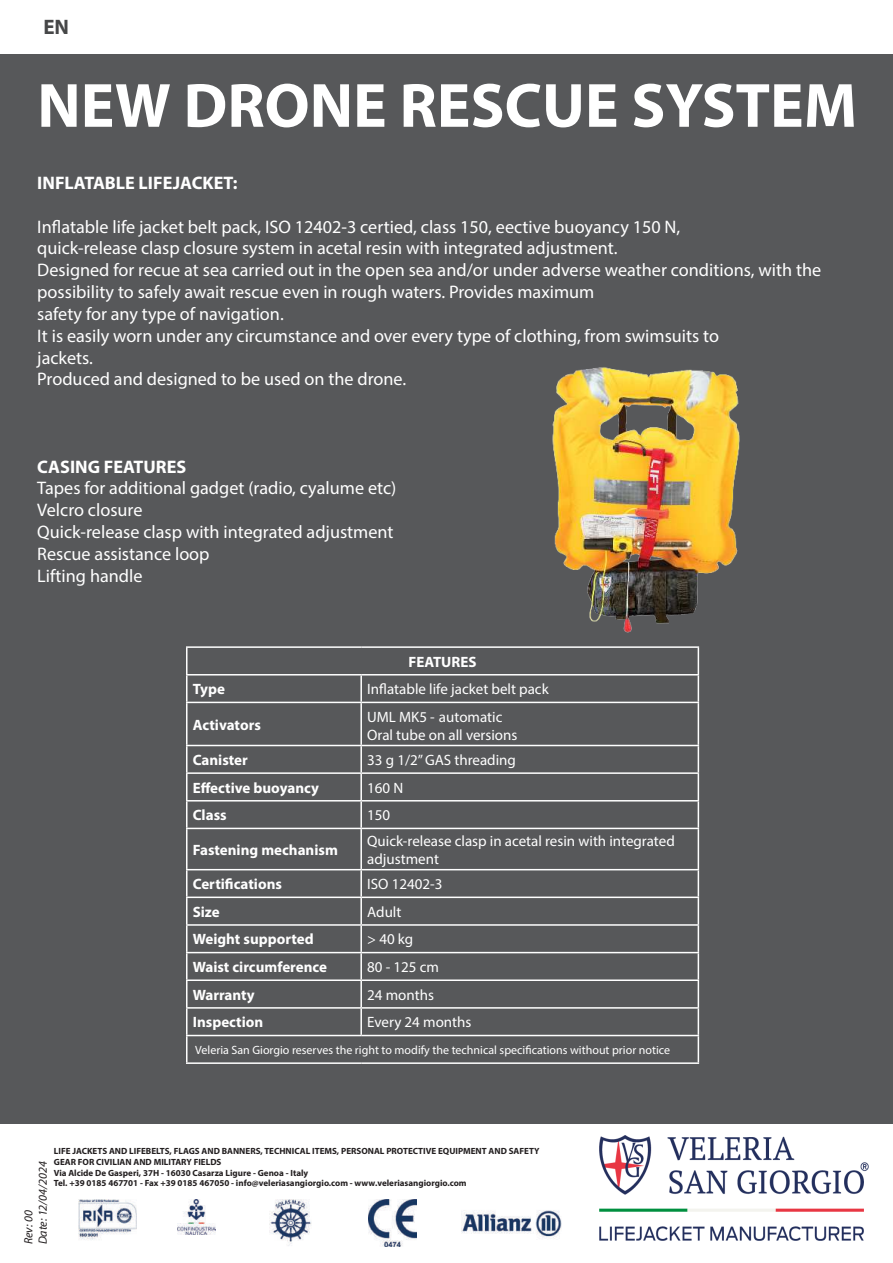
<style>
.page{position:relative;width:893px;height:1263px;background:#fff}
.page>*{position:absolute;margin:0;border:0;box-sizing:border-box;transform-origin:0 0}
.t1{font:700 63px "Myriad Pro";color:#fff}
.t2{font:700 21px "Myriad Pro";color:#464748}
.t3{font:18.15px/21.8px "Myriad Pro";color:#fff}
.t4{font:700 18.15px "Myriad Pro";color:#fff}
.t5{font:15px/18px "Myriad Pro";color:#fff}
.t6{font:700 15px "Myriad Pro";color:#fff}
.t7{font:12px "Myriad Pro";color:#fff}
.t8{font:italic 12px/14.4px "Myriad Pro";color:#231f20}
.t9{font:700 9px/10.8px "Myriad Pro";color:#231f20}
</style>
<div class="page">
<div style="left:0;top:54px;width:893px;height:1069px;background:#57585a"></div>
<img style="left:599px;top:1135px;width:270px;height:106px">
<img style="left:79px;top:1200px;width:58px;height:40px">
<img style="left:269px;top:1200px;width:43px;height:46px">
<img style="left:177px;top:1200px;width:38px;height:34px">
<img style="left:369px;top:1200px;width:48px;height:47px">
<img style="left:461px;top:1210px;width:100px;height:29px">
<img style="left:552px;top:367px;width:188px;height:266px">
<hr style="left:186px;top:646px;width:175px;height:2px;background:#fff">
<hr style="left:361px;top:646px;width:338px;height:2px;background:#fff">
<hr style="left:186px;top:674px;width:175px;height:1px;background:#fff">
<svg style="left:186px;top:648px;width:1px;height:54px"></svg>
<hr style="left:361px;top:674px;width:338px;height:1px;background:#fff">
<hr style="left:360px;top:675px;width:2px;height:27px;background:#fff">
<svg style="left:698px;top:648px;width:1px;height:54px"></svg>
<hr style="left:186px;top:702px;width:175px;height:1px;background:#fff">
<hr style="left:186px;top:703px;width:1px;height:42px;background:#fff">
<hr style="left:361px;top:702px;width:338px;height:1px;background:#fff">
<hr style="left:360px;top:703px;width:2px;height:42px;background:#fff">
<hr style="left:698px;top:703px;width:1px;height:42px;background:#fff">
<hr style="left:186px;top:745px;width:175px;height:1px;background:#fff">
<hr style="left:361px;top:745px;width:338px;height:1px;background:#fff">
<hr style="left:360px;top:746px;width:2px;height:26px;background:#fff">
<hr style="left:186px;top:772px;width:175px;height:2px;background:#fff">
<hr style="left:361px;top:772px;width:338px;height:2px;background:#fff">
<hr style="left:360px;top:774px;width:2px;height:26px;background:#fff">
<hr style="left:186px;top:800px;width:175px;height:1px;background:#fff">
<svg style="left:186px;top:746px;width:1px;height:82px"></svg>
<hr style="left:361px;top:800px;width:338px;height:1px;background:#fff">
<hr style="left:360px;top:801px;width:2px;height:27px;background:#fff">
<svg style="left:698px;top:746px;width:1px;height:82px"></svg>
<hr style="left:186px;top:828px;width:175px;height:1px;background:#fff">
<hr style="left:186px;top:829px;width:1px;height:40px;background:#fff">
<hr style="left:361px;top:828px;width:338px;height:1px;background:#fff">
<hr style="left:360px;top:829px;width:2px;height:40px;background:#fff">
<hr style="left:698px;top:829px;width:1px;height:40px;background:#fff">
<hr style="left:186px;top:869px;width:175px;height:1px;background:#fff">
<hr style="left:361px;top:869px;width:338px;height:1px;background:#fff">
<hr style="left:360px;top:870px;width:2px;height:26px;background:#fff">
<hr style="left:186px;top:896px;width:175px;height:2px;background:#fff">
<hr style="left:361px;top:896px;width:338px;height:2px;background:#fff">
<hr style="left:360px;top:898px;width:2px;height:26px;background:#fff">
<hr style="left:186px;top:924px;width:175px;height:2px;background:#fff">
<hr style="left:361px;top:924px;width:338px;height:2px;background:#fff">
<hr style="left:360px;top:926px;width:2px;height:26px;background:#fff">
<hr style="left:186px;top:952px;width:175px;height:1px;background:#fff">
<hr style="left:361px;top:952px;width:338px;height:1px;background:#fff">
<hr style="left:360px;top:953px;width:2px;height:26px;background:#fff">
<hr style="left:186px;top:979px;width:175px;height:2px;background:#fff">
<hr style="left:361px;top:979px;width:338px;height:2px;background:#fff">
<hr style="left:360px;top:981px;width:2px;height:26px;background:#fff">
<hr style="left:186px;top:1007px;width:175px;height:2px;background:#fff">
<hr style="left:361px;top:1007px;width:338px;height:2px;background:#fff">
<hr style="left:360px;top:1009px;width:2px;height:26px;background:#fff">
<hr style="left:186px;top:1035px;width:175px;height:1px;background:#fff">
<svg style="left:186px;top:870px;width:1px;height:192px"></svg>
<hr style="left:361px;top:1035px;width:338px;height:1px;background:#fff">
<svg style="left:698px;top:870px;width:1px;height:192px"></svg>
<hr style="left:186px;top:1062px;width:175px;height:2px;background:#fff">
<hr style="left:361px;top:1062px;width:338px;height:2px;background:#fff">
<p class="t2" style="left:43px;top:13px;width:27px">EN</p>
<h1 class="t1" style="left:37px;top:64px;width:821px">NEW DRONE RESCUE SYSTEM</h1>
<p class="t4" style="left:37px;top:171px;width:202px">INFLATABLE LIFEJACKET:</p>
<p class="t3" style="left:37px;top:215px;width:785px">Inflatable life jacket belt pack, ISO 12402-3 certied, class 150, eective buoyancy 150 N,<br>quick-release clasp closure system in acetal resin with integrated adjustment.<br>Designed for recue at sea carried out in the open sea and/or under adverse weather conditions, with the possibility to safely await rescue even in rough waters. Provides maximum<br>safety for any type of navigation.<br>It is easily worn under any circumstance and over every type of clothing, from swimsuits to<br>jackets.<br>Produced and designed to be used on the drone.</p>
<p class="t4" style="left:37px;top:455px;width:150px">CASING FEATURES</p>
<p class="t3" style="left:37px;top:477px;width:361px">Tapes for additional gadget (radio, cyalume etc)<br>Velcro closure<br>Quick-release clasp with integrated adjustment<br>Rescue assistance loop<br>Lifting handle</p>
<p class="t6" style="left:409px;top:652px;width:69px">FEATURES</p>
<p class="t6" style="left:193px;top:679px;width:34px">Type</p>
<p class="t5" style="left:367px;top:680px;width:183px">Inflatable life jacket belt pack</p>
<p class="t6" style="left:193px;top:715px;width:70px">Activators</p>
<p class="t5" style="left:367px;top:707px;width:152px">UML MK5 - automatic<br>Oral tube on all versions</p>
<p class="t6" style="left:193px;top:750px;width:57px">Canister</p>
<p class="t5" style="left:367px;top:751px;width:150px">33 g 1/2” GAS threading</p>
<p class="t6" style="left:193px;top:778px;width:128px">Effective buoyancy</p>
<p class="t5" style="left:367px;top:778px;width:38px">160 N</p>
<p class="t6" style="left:193px;top:805px;width:35px">Class</p>
<p class="t5" style="left:367px;top:806px;width:25px">150</p>
<p class="t6" style="left:193px;top:840px;width:147px">Fastening mechanism</p>
<p class="t5" style="left:367px;top:831px;width:309px">Quick-release clasp in acetal resin with integrated adjustment</p>
<p class="t6" style="left:193px;top:874px;width:91px">Certifications</p>
<p class="t5" style="left:367px;top:875px;width:77px">ISO 12402-3</p>
<p class="t6" style="left:193px;top:902px;width:29px">Size</p>
<p class="t5" style="left:367px;top:902px;width:36px">Adult</p>
<p class="t6" style="left:193px;top:929px;width:122px">Weight supported</p>
<p class="t5" style="left:367px;top:930px;width:48px">&gt; 40 kg</p>
<p class="t6" style="left:193px;top:957px;width:136px">Waist circumference</p>
<p class="t5" style="left:367px;top:958px;width:73px">80 - 125 cm</p>
<p class="t6" style="left:193px;top:985px;width:63px">Warranty</p>
<p class="t5" style="left:367px;top:985px;width:68px">24 months</p>
<p class="t6" style="left:193px;top:1012px;width:72px">Inspection</p>
<p class="t5" style="left:367px;top:1013px;width:106px">Every 24 months</p>
<p class="t7" style="left:195px;top:1042px;width:476px">Veleria San Giorgio reserves the right to modify the technical specifications without prior notice</p>
<p class="t9" style="left:54px;top:1145px;width:487px">LIFE JACKETS AND LIFEBELTS, FLAGS AND BANNERS, TECHNICAL ITEMS, PERSONAL PROTECTIVE EQUIPMENT AND SAFETY GEAR FOR CIVILIAN AND MILITARY FIELDS<br>Via Alcide De Gasperi, 37H - 16030 Casarza Ligure - Genoa - Italy<br>Tel. +39 0185 467701 - Fax +39 0185 467050 - info@veleriasangiorgio.com - www.veleriasangiorgio.com</p>
<p class="t8" style="left:21px;top:1244px;width:85px;rotate:-90deg">Rev: 00<br>Date: 12/04/2024</p>
</div>
